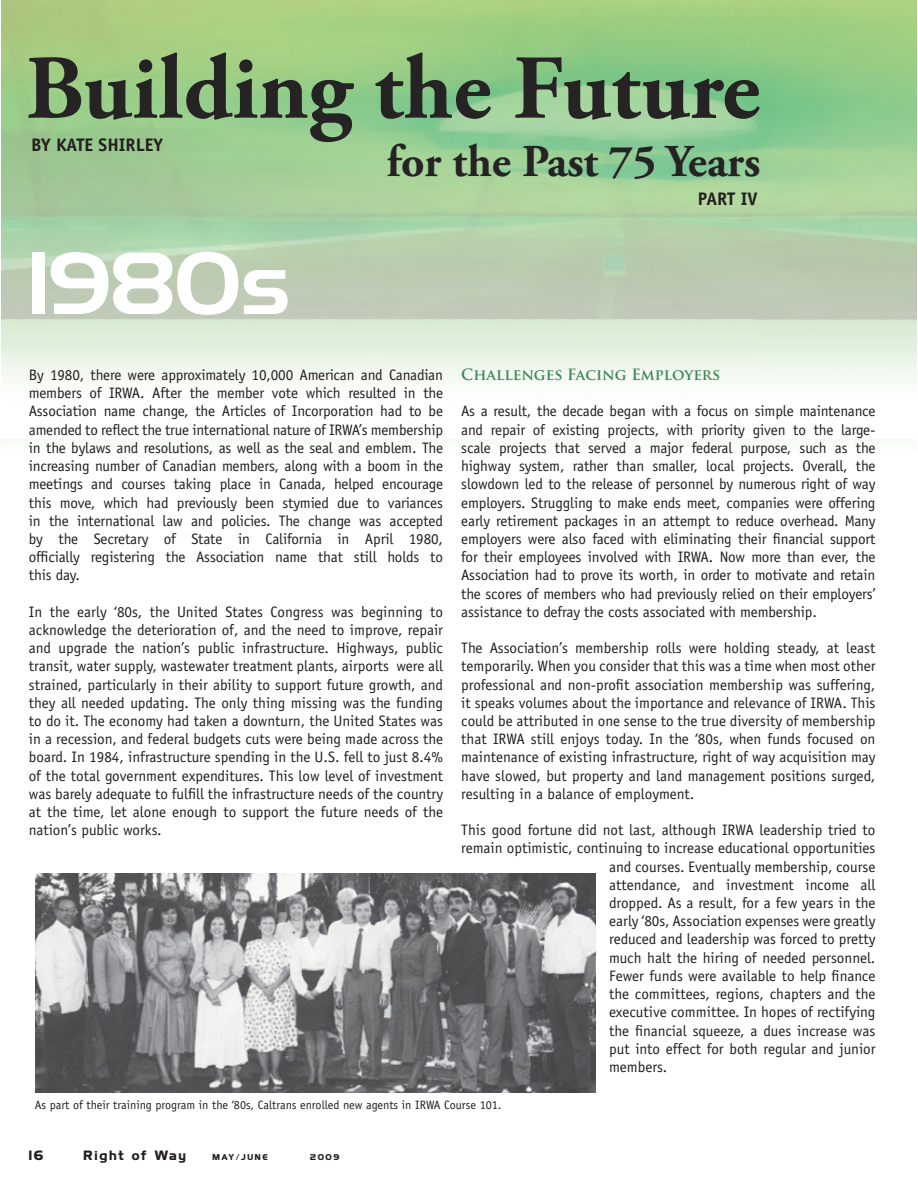
<style>
.page{position:relative;width:918px;height:1188px;background:#fff}
.page>*{position:absolute;margin:0;border:0;box-sizing:border-box;transform-origin:0 0}
.t1{font:700 91.05px "Adobe Garamond Pro";color:#262324}
.t2{font:78.9px "Highland Gothic FLF";color:#fff}
.t3{font:700 45.45px "Adobe Garamond Pro";color:#262324}
.t4{font:700 18.15px "Officina Sans";color:#231f20}
.t5{font:15.15px/18.1px "Officina Sans";color:#231f20;text-align:justify}
.t6{font:700 15.15px "Trajan Pro";color:#3e8755}
.t7{font:12.15px "Officina Sans";color:#231f20}
.t8{font:700 12.15px "Highland Gothic FLF";letter-spacing:.14em;color:#231f20}
.t9{font:700 7.65px "Highland Gothic FLF";letter-spacing:.21em;color:#231f20}
</style>
<div class="page">
<img style="left:36px;top:874px;width:560px;height:218px">
<h1 class="t1" style="left:26px;top:52px;width:736px">Building the Future</h1>
<p class="t4" style="left:31px;top:138px;width:133px">BY KATE SHIRLEY</p>
<h3 class="t3" style="left:387px;top:144px;width:375px">for the Past 75 Years</h3>
<h2 class="t2" style="left:29px;top:248px;width:263px">1980s</h2>
<p class="t4" style="left:698px;top:192px;width:61px">PART IV</p>
<p class="t6" style="left:461px;top:366px;width:261px">Challenges Facing Employers</p>
<p class="t5" style="left:461px;top:404px;width:416px">As a result, the decade began with a focus on simple maintenance and repair of existing projects, with priority given to the large&shy;scale projects that served a major federal purpose, such as the highway system, rather than smaller, local projects. Overall, the slowdown led to the release of personnel by numerous right of way employers. Struggling to make ends meet, companies were offering early retirement packages in an attempt to reduce overhead. Many employers were also faced with eliminating their financial support for their employees involved with IRWA. Now more than ever, the Association had to prove its worth, in order to motivate and retain the scores of members who had previously relied on their employers’ assistance to defray the costs associated with membership.</p>
<p class="t5" style="left:461px;top:640px;width:416px">The Association’s membership rolls were holding steady, at least temporarily. When you consider that this was a time when most other professional and non-profit association membership was suffering, it speaks volumes about the importance and relevance of IRWA. This could be attributed in one sense to the true diversity of membership that IRWA still enjoys today. In the ‘80s, when funds focused on maintenance of existing infrastructure, right of way acquisition may have slowed, but property and land management positions surged, resulting in a balance of employment.</p>
<p class="t5" style="left:461px;top:822px;width:416px">This good fortune did not last, although IRWA leadership tried to</p>
<p class="t5" style="left:461px;top:840px;width:416px">remain optimistic, continuing to increase educational opportunities</p>
<p class="t5" style="left:609px;top:859px;width:268px">and courses. Eventually membership, course</p>
<p class="t5" style="left:609px;top:877px;width:268px">attendance, and investment income all</p>
<p class="t5" style="left:609px;top:895px;width:268px">dropped. As a result, for a few years in the</p>
<p class="t5" style="left:609px;top:913px;width:268px">early ‘80s, Association expenses were greatly</p>
<p class="t5" style="left:609px;top:932px;width:268px">reduced and leadership was forced to pretty</p>
<p class="t5" style="left:609px;top:950px;width:268px">much halt the hiring of needed personnel.</p>
<p class="t5" style="left:609px;top:968px;width:268px">Fewer funds were available to help finance</p>
<p class="t5" style="left:609px;top:986px;width:268px">the committees, regions, chapters and the</p>
<p class="t5" style="left:609px;top:1004px;width:268px">executive committee. In hopes of rectifying</p>
<p class="t5" style="left:609px;top:1023px;width:268px">the financial squeeze, a dues increase was</p>
<p class="t5" style="left:609px;top:1041px;width:268px">put into effect for both regular and junior</p>
<p class="t5" style="left:609px;top:1059px;width:60px">members.</p>
<p class="t7" style="left:35px;top:1101px;width:468px">As part of their training program in the ‘80s, Caltrans enrolled new agents in IRWA Course 101.</p>
<p class="t5" style="left:29px;top:367px;width:416px">By 1980, there were approximately 10,000 American and Canadian members of IRWA. After the member vote which resulted in the Association name change, the Articles of Incorporation had to be amended to reflect the true international nature of IRWA’s membership in the bylaws and resolutions, as well as the seal and emblem. The increasing number of Canadian members, along with a boom in the meetings and courses taking place in Canada, helped encourage this move, which had previously been stymied due to variances in the international law and policies. The change was accepted by the Secretary of State in California in April 1980, officially registering the Association name that still holds to this day.</p>
<p class="t5" style="left:29px;top:604px;width:416px">In the early ‘80s, the United States Congress was beginning to acknowledge the deterioration of, and the need to improve, repair and upgrade the nation’s public infrastructure. Highways, public transit, water supply, wastewater treatment plants, airports were all strained, particularly in their ability to support future growth, and they all needed updating. The only thing missing was the funding to do it. The economy had taken a downturn, the United States was in a recession, and federal budgets cuts were being made across the board. In 1984, infrastructure spending in the U.S. fell to just 8.4% of the total government expenditures. This low level of investment was barely adequate to fulfill the infrastructure needs of the country at the time, let alone enough to support the future needs of the nation’s public works.</p>
<p class="t8" style="left:29px;top:1150px;width:16px">16</p>
<p class="t8" style="left:83px;top:1150px;width:104px">Right of Way</p>
<p class="t9" style="left:213px;top:1154px;width:57px">MAY/JUNE</p>
<p class="t9" style="left:310px;top:1154px;width:31px">2009</p>
</div>
